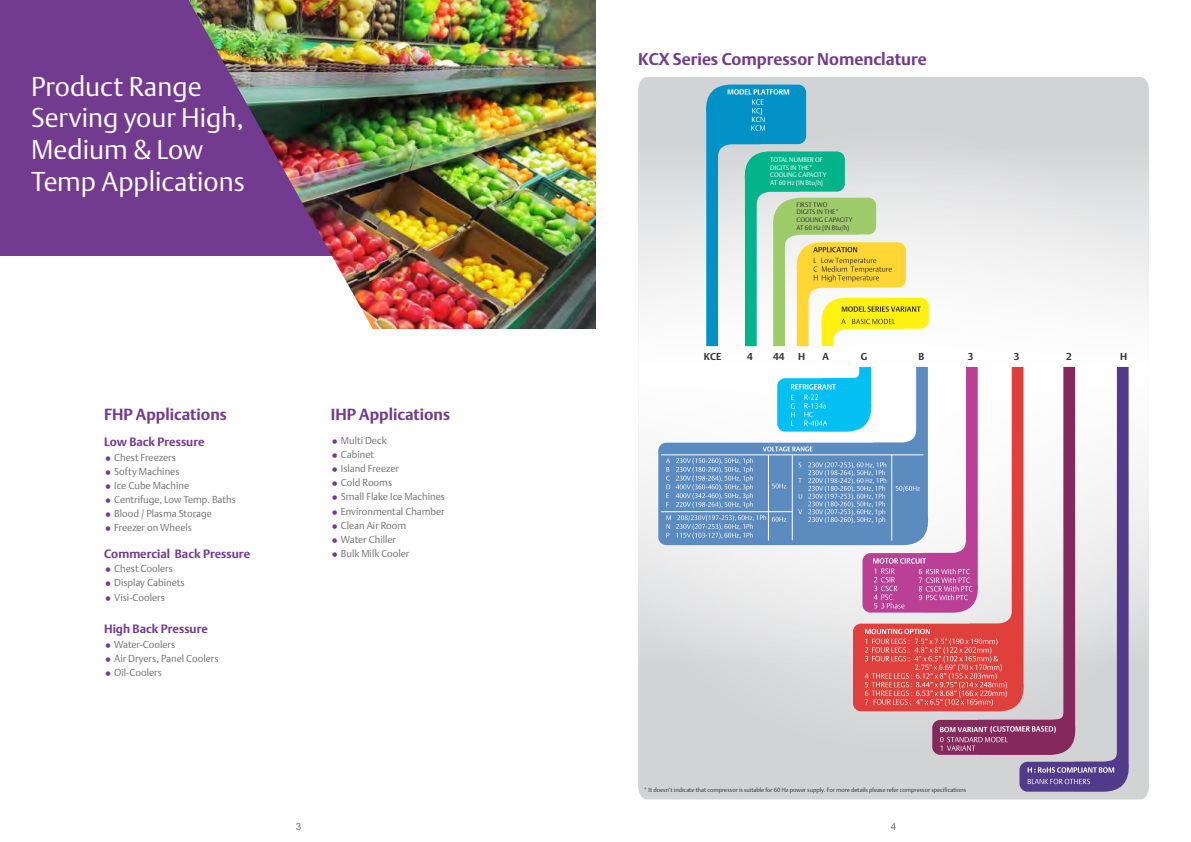
<style>
.page{position:relative;width:1191px;height:842px;background:#fff}
.page>*{position:absolute;margin:0;border:0;box-sizing:border-box;transform-origin:0 0}
.t1{font:27px/31.8px "DTL Argo T Light";color:#fff}
.t2{font:700 16.8px "DTL Argo T";color:#733b8f}
.t3{font:700 16px "DTL Argo T";color:#733b8f}
.t4{font:700 12px "DTL Argo T";color:#733b8f}
.t5{font:10px/14.1px "DTL Argo T Light";color:#737375}
.t6{font:10px "Arial";color:#737375}
.t7{font:700 9.9px "DTL Argo T";color:#383336}
.t8{font:6.5px/7.6px "DTL Argo T Light";color:#fff}
.t9{font:6.5px/7.6px "DTL Argo T Light";color:#383336}
.t10{font:6px "DTL Argo T Light";color:#383336}
</style>
<div class="page">
<div style="left:0;top:0;width:431px;height:255px;background:#733b8f"></div>
<img style="left:161px;top:0;width:434px;height:329px">
<div style="left:638px;top:77px;width:510px;height:722px;background:#d2d3d5"></div>
<div style="left:638px;top:78px;width:510px;height:292px;background:linear-gradient(to bottom,#cbcdcf,#fff)"></div>
<div style="left:638px;top:370px;width:510px;height:384px;background:linear-gradient(to bottom,#fff,#cfd0d2)"></div>
<svg style="left:658px;top:367px;width:8px;height:178px"></svg>
<svg style="left:1019px;top:367px;width:111px;height:425px"></svg>
<svg style="left:1027px;top:767px;width:87px;height:6px"></svg>
<svg style="left:1027px;top:779px;width:63px;height:5px"></svg>
<svg style="left:932px;top:367px;width:144px;height:388px"></svg>
<svg style="left:853px;top:367px;width:172px;height:344px"></svg>
<svg style="left:940px;top:726px;width:115px;height:25px;background:#974974"></svg>
<svg style="left:864px;top:629px;width:143px;height:77px;background:#e35853"></svg>
<svg style="left:666px;top:367px;width:313px;height:246px"></svg>
<hr style="left:661px;top:511px;width:131px;height:1px;background:#fff">
<hr style="left:661px;top:454px;width:262px;height:1px;background:#fff">
<hr style="left:768px;top:455px;width:1px;height:85px;background:#fff">
<hr style="left:792px;top:455px;width:1px;height:85px;background:#fff">
<hr style="left:891px;top:455px;width:1px;height:85px;background:#fff">
<svg style="left:704px;top:85px;width:224px;height:261px"></svg>
<h1 class="t1" style="left:31px;top:72px;width:215px">Product Range<br>Serving your High,<br>Medium &amp; Low<br>Temp Applications</h1>
<h3 class="t3" style="left:104px;top:407px;width:124px">FHP Applications</h3>
<p class="t4" style="left:104px;top:436px;width:102px">Low Back Pressure</p>
<p class="t5" style="left:114px;top:451px;width:123px">Chest Freezers<br>Softy Machines<br>Ice Cube Machine<br>Centrifuge, Low Temp. Baths<br>Blood / Plasma Storage<br>Freezer on Wheels</p>
<p class="t4" style="left:104px;top:548px;width:147px">Commercial Back Pressure</p>
<p class="t5" style="left:114px;top:562px;width:72px">Chest Coolers<br>Display Cabinets<br>Visi-Coolers</p>
<p class="t4" style="left:104px;top:624px;width:105px">High Back Pressure</p>
<p class="t5" style="left:114px;top:638px;width:106px">Water-Coolers<br>Air Dryers, Panel Coolers<br>Oil-Coolers</p>
<h3 class="t3" style="left:331px;top:407px;width:121px">IHP Applications</h3>
<p class="t5" style="left:341px;top:434px;width:106px">Multi Deck<br>Cabinet<br>Island Freezer<br>Cold Rooms<br>Small Flake Ice Machines<br>Environmental Chamber<br>Clean Air Room<br>Water Chiller<br>Bulk Milk Cooler</p>
<p class="t6" style="left:296px;top:822px;width:7px">3</p>
<h2 class="t2" style="left:638px;top:52px;width:290px">KCX Series Compressor Nomenclature</h2>
<p class="t8" style="left:770px;top:157px;width:58px">TOTAL NUMBER OF<br>DIGITS IN THE*<br>COOLING CAPACITY<br>AT 60 Hz (IN Btu/h)</p>
<p class="t9" style="left:796px;top:201px;width:58px">FIRST TWO<br>DIGITS IN THE*<br>COOLING CAPACITY<br>AT 60 Hz (IN Btu/h)</p>
<p class="t7" style="left:747px;top:352px;width:7px">4</p>
<p class="t7" style="left:798px;top:352px;width:9px">H</p>
<p class="t7" style="left:822px;top:352px;width:8px">A</p>
<p class="t7" style="left:861px;top:352px;width:8px">G</p>
<p class="t7" style="left:918px;top:352px;width:7px">B</p>
<p class="t7" style="left:968px;top:352px;width:7px">3</p>
<p class="t7" style="left:1013px;top:352px;width:7px">3</p>
<p class="t7" style="left:1066px;top:352px;width:7px">2</p>
<p class="t7" style="left:1120px;top:352px;width:9px">H</p>
<p class="t7" style="left:704px;top:352px;width:19px">KCE</p>
<p class="t7" style="left:773px;top:352px;width:13px">44</p>
<p class="t10" style="left:644px;top:788px;width:324px">* It doesn’t indicate that compressor is suitable for 60 Hz power supply. For more details please refer compressor specifications</p>
<p class="t6" style="left:891px;top:822px;width:7px">4</p>
</div>
